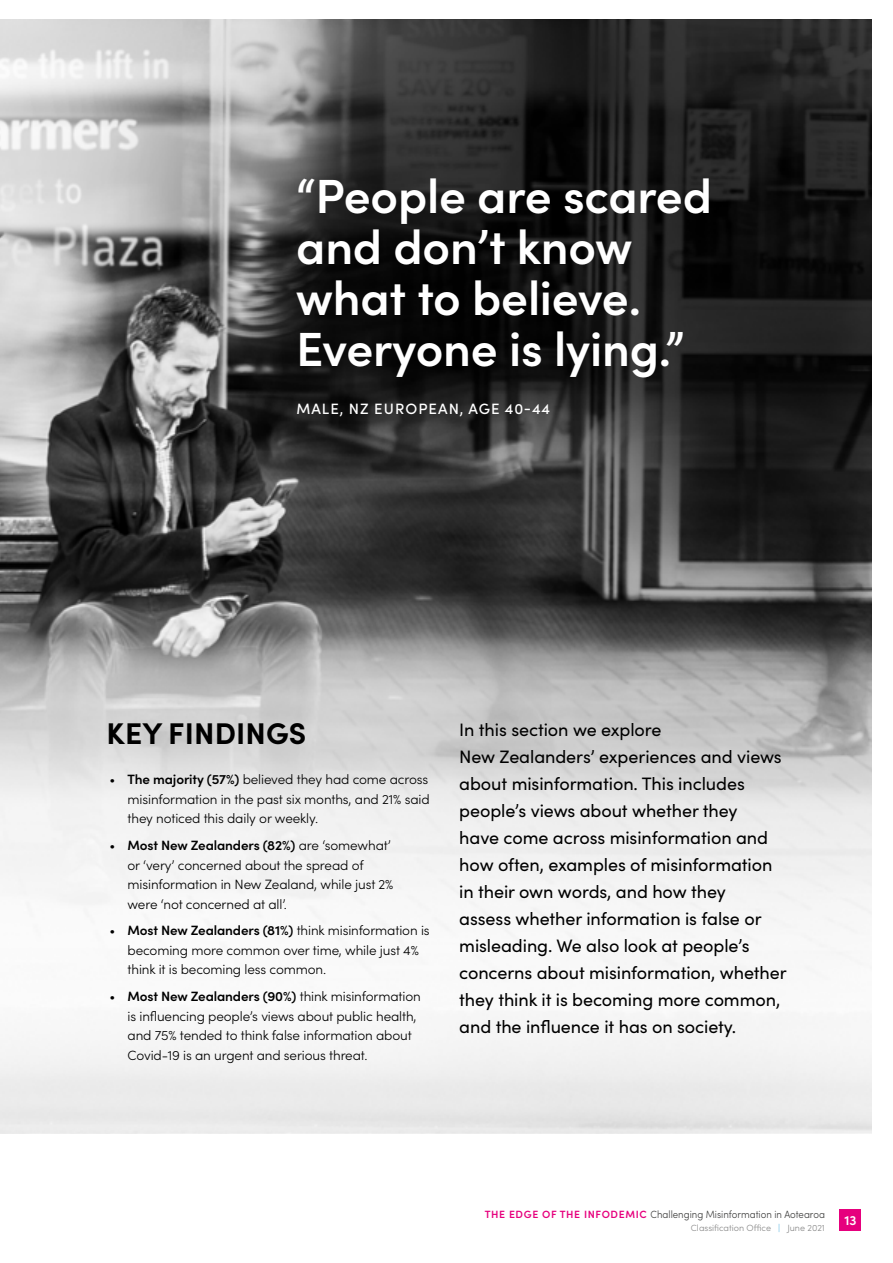
<style>
.page{position:relative;width:893px;height:1263px;background:#fff}
.page>*{position:absolute;margin:0;border:0;box-sizing:border-box;transform-origin:0 0}
.t1{font:600 48px/51px "Sofia Pro";letter-spacing:-.005em;color:#fff}
.t2{font:700 30px "Sofia Pro";letter-spacing:.005em;color:#000}
.t3{font:18px/27px "Sofia Pro";letter-spacing:-.005em;color:#000}
.t4{font:500 15px "Sofia Pro";letter-spacing:.07em;color:#fff}
.t5{font:300 13.5px/19.5px "Sofia Pro";letter-spacing:-.01em;color:#000}
.t6{font:600 13.5px "Sofia Pro";color:#fff}
.t7{font:300 10.5px "Sofia Pro";color:#3c3c3b;scale:.92 1}
.t8{font:300 9px "Sofia Pro";color:#878787}
.s1{font-weight:600}
.s2{font-weight:600;color:#e6007d}
.s3{color:#4aaedf}
</style>
<div class="page">
<div style="left:840px;top:1210px;width:21px;height:21px;background:#e6007d"></div>
<img style="left:0;top:19px;width:872px;height:1114px">
<h1 class="t1" style="left:296px;top:167px;width:417px">“People are scared and don’t know what to believe.<br>Everyone is lying.”</h1>
<p class="t4" style="left:296px;top:398px;width:255px">MALE, NZ EUROPEAN, AGE 40-44</p>
<h2 class="t2" style="left:107px;top:711px;width:201px">KEY FINDINGS</h2>
<p class="t5" style="left:128px;top:769px;width:304px;text-align:justify;text-indent:-18px">• <span class="s1">The majority (57%)</span> believed they had come across misinformation in the past six months, and 21% said they noticed this daily or weekly.</p>
<p class="t5" style="left:128px;top:835px;width:267px;text-indent:-18px">• <span class="s1">Most New Zealanders (82%)</span> are ‘somewhat’ or ‘very’ concerned about the spread of misinformation in New Zealand, while just 2% were ‘not concerned at all’.</p>
<p class="t5" style="left:128px;top:920px;width:304px;text-indent:-18px">• <span class="s1">Most New Zealanders (81%)</span> think misinformation is becoming more common over time, while just 4% think it is becoming less common.</p>
<p class="t5" style="left:128px;top:986px;width:295px;text-indent:-18px">• <span class="s1">Most New Zealanders (90%)</span> think misinformation is influencing people’s views about public health, and 75% tended to think false information about Covid-19 is an urgent and serious threat.</p>
<p class="t3" style="left:459px;top:715px;width:329px">In this section we explore<br>New Zealanders’ experiences and views about misinformation. This includes people’s views about whether they<br>have come across misinformation and how often, examples of misinformation in their own words, and how they<br>assess whether information is false or misleading. We also look at people’s concerns about misinformation, whether they think it is becoming more common, and the influence it has on society.</p>
<p class="t7" style="left:485px;top:1206px;width:371px"><span class="s2">THE EDGE OF THE INFODEMIC</span> Challenging Misinformation in Aotearoa</p>
<p class="t8" style="left:691px;top:1221px;width:136px">Classification Office <span class="s3">|</span> June 2021</p>
<p class="t6" style="left:844px;top:1210px;width:14px">13</p>
</div>
